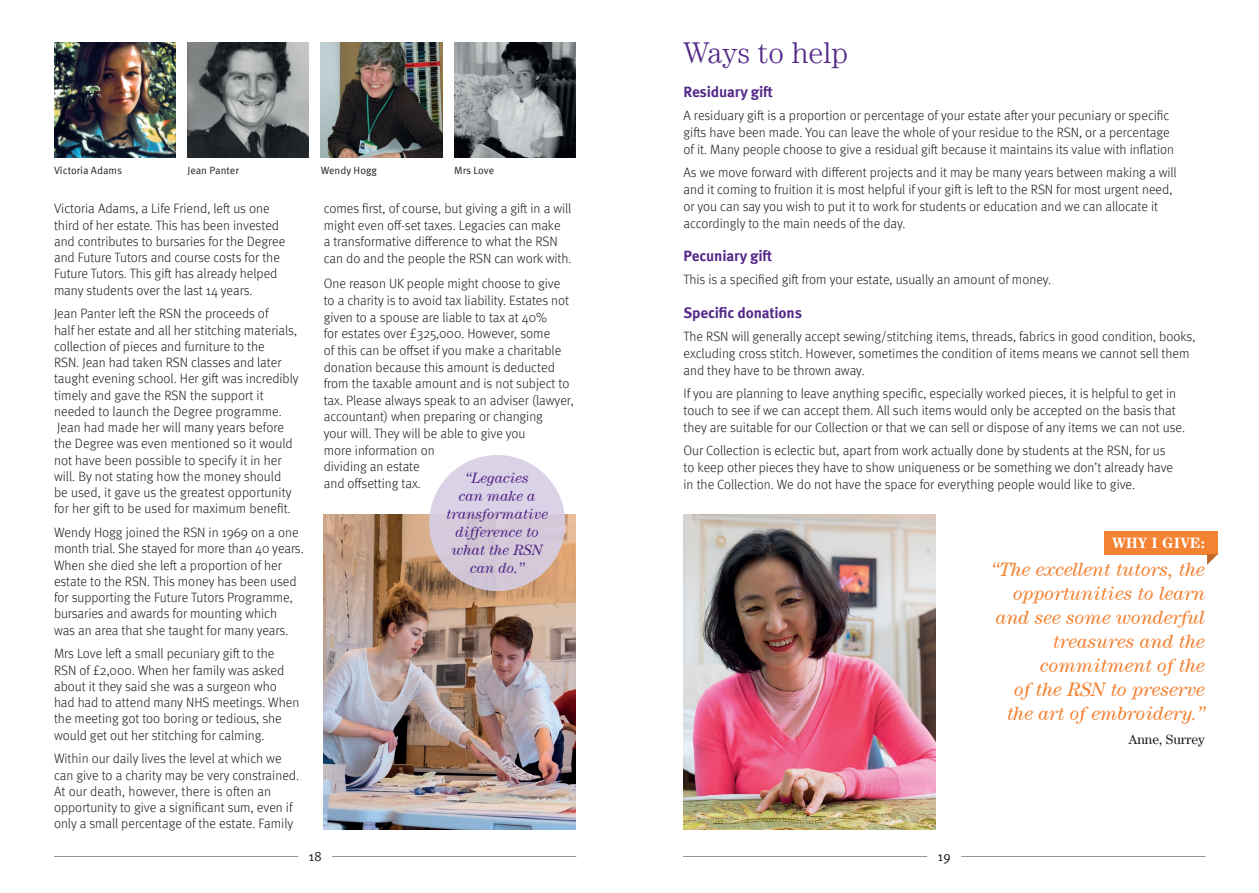
<style>
.page{position:relative;width:1259px;height:893px;background:#fff}
.page>*{position:absolute;margin:0;border:0;box-sizing:border-box;transform-origin:0 0}
.t1{font:300 30px "Century Std";color:#542989}
.t2{font:italic 19.5px/24px "Century Std";color:#f48232;text-align:right}
.t3{font:italic 15px/18px "Century Std";color:#542989;text-align:center}
.t4{font:700 15px "Meta Pro";letter-spacing:-.01em;color:#542989}
.t5{font:700 15px "Century Std";color:#fff}
.t6{font:300 13.5px/16.2px "Meta Pro";color:#231f20}
.t7{font:13.5px "Century Std";color:#231f20}
.t8{font:13.5px "Meta Pro";color:#231f20}
.t9{font:10.5px "Meta Pro";color:#231f20}
</style>
<div class="page">
<img style="left:54px;top:43px;width:121px;height:114px">
<img style="left:321px;top:43px;width:121px;height:114px">
<img style="left:454px;top:43px;width:121px;height:114px">
<img style="left:187px;top:43px;width:122px;height:114px">
<img style="left:324px;top:514px;width:251px;height:315px">
<div style="left:429px;top:455px;width:136px;height:136px;background:#d7cbdc;border-radius:50%"></div>
<div style="left:1103px;top:531px;width:114px;height:23px;background:#f48232"></div>
<svg style="left:1207px;top:554px;width:10px;height:11px"></svg>
<hr style="left:54px;top:856px;width:244px;height:1px;background:#939598">
<hr style="left:683px;top:856px;width:244px;height:1px;background:#939598">
<hr style="left:332px;top:856px;width:244px;height:1px;background:#939598">
<hr style="left:961px;top:856px;width:244px;height:1px;background:#939598">
<img style="left:683px;top:514px;width:252px;height:315px">
<p class="t9" style="left:54px;top:163px;width:70px">Victoria Adams</p>
<p class="t9" style="left:187px;top:163px;width:53px">Jean Panter</p>
<p class="t9" style="left:321px;top:163px;width:58px">Wendy Hogg</p>
<p class="t9" style="left:454px;top:163px;width:41px">Mrs Love</p>
<p class="t6" style="left:54px;top:200px;width:233px">Victoria Adams, a Life Friend, left us one third of her estate. This has been invested and contributes to bursaries for the Degree and Future Tutors and course costs for the Future Tutors. This gift has already helped many students over the last 14 years.</p>
<p class="t6" style="left:54px;top:305px;width:246px">Jean Panter left the RSN the proceeds of<br>half her estate and all her stitching materials, collection of pieces and furniture to the<br>RSN. Jean had taken RSN classes and later taught evening school. Her gift was incredibly timely and gave the RSN the support it needed to launch the Degree programme.<br>Jean had made her will many years before the Degree was even mentioned so it would not have been possible to specify it in her will. By not stating how the money should<br>be used, it gave us the greatest opportunity for her gift to be used for maximum benefit.</p>
<p class="t6" style="left:54px;top:524px;width:251px">Wendy Hogg joined the RSN in 1969 on a one month trial. She stayed for more than 40 years.<br>When she died she left a proportion of her estate to the RSN. This money has been used for supporting the Future Tutors Programme, bursaries and awards for mounting which<br>was an area that she taught for many years.</p>
<p class="t6" style="left:54px;top:645px;width:247px">Mrs Love left a small pecuniary gift to the RSN of £2,000. When her family was asked about it they said she was a surgeon who had had to attend many NHS meetings. When the meeting got too boring or tedious, she would get out her stitching for calming.</p>
<p class="t6" style="left:54px;top:750px;width:247px">Within our daily lives the level at which we can give to a charity may be very constrained.<br>At our death, however, there is often an opportunity to give a significant sum, even if only a small percentage of the estate. Family</p>
<p class="t6" style="left:324px;top:199px;width:249px;line-height:16.6px">comes first, of course, but giving a gift in a will might even off-set taxes. Legacies can make<br>a transformative difference to what the RSN can do and the people the RSN can work with.</p>
<p class="t6" style="left:324px;top:275px;width:251px;line-height:16.6px">One reason UK people might choose to give to a charity is to avoid tax liability. Estates not given to a spouse are liable to tax at 40%<br>for estates over £325,000. However, some<br>of this can be offset if you make a charitable donation because this amount is deducted from the taxable amount and is not subject to tax. Please always speak to an adviser (lawyer, accountant) when preparing or changing<br>your will. They will be able to give you<br>more information on<br>dividing an estate<br>and offsetting tax.</p>
<p class="t3" style="left:446px;top:469px;width:103px">“Legacies<br>can make a transformative difference to what the RSN can do.”</p>
<h1 class="t1" style="left:683px;top:36px;width:166px">Ways to help</h1>
<p class="t4" style="left:683px;top:80px;width:91px">Residuary gift</p>
<p class="t6" style="left:683px;top:106px;width:492px;line-height:16.8px">A residuary gift is a proportion or percentage of your estate after your pecuniary or specific gifts have been made. You can leave the whole of your residue to the RSN, or a percentage of it. Many people choose to give a residual gift because it maintains its value with inflation</p>
<p class="t6" style="left:683px;top:163px;width:495px;line-height:16.8px">As we move forward with different projects and it may be many years between making a will and it coming to fruition it is most helpful if your gift is left to the RSN for most urgent need, or you can say you wish to put it to work for students or education and we can allocate it accordingly to the main needs of the day.</p>
<p class="t4" style="left:683px;top:244px;width:90px">Pecuniary gift</p>
<p class="t6" style="left:683px;top:271px;width:369px">This is a specified gift from your estate, usually an amount of money.</p>
<p class="t4" style="left:683px;top:301px;width:120px">Specific donations</p>
<p class="t6" style="left:683px;top:327px;width:513px;line-height:16.8px">The RSN will generally accept sewing/stitching items, threads, fabrics in good condition, books, excluding cross stitch. However, sometimes the condition of items means we cannot sell them and they have to be thrown away.</p>
<p class="t6" style="left:683px;top:384px;width:503px;line-height:16.8px">If you are planning to leave anything specific, especially worked pieces, it is helpful to get in touch to see if we can accept them. All such items would only be accepted on the basis that they are suitable for our Collection or that we can sell or dispose of any items we can not use.</p>
<p class="t6" style="left:683px;top:441px;width:491px;line-height:16.8px">Our Collection is eclectic but, apart from work actually done by students at the RSN, for us to keep other pieces they have to show uniqueness or be something we don’t already have in the Collection. We do not have the space for everything people would like to give.</p>
<p class="t5" style="left:1112px;top:534px;width:94px">WHY I GIVE:</p>
<h2 class="t2" style="left:991px;top:557px;width:215px">“The excellent tutors, the opportunities to learn and see some wonderful treasures and the commitment of the<br>of the RSN to preserve the art of embroidery.”</h2>
<p class="t7" style="left:1128px;top:731px;width:78px">Anne, Surrey</p>
<p class="t8" style="left:308px;top:846px;width:15px">18</p>
<p class="t8" style="left:937px;top:846px;width:15px">19</p>
</div>
